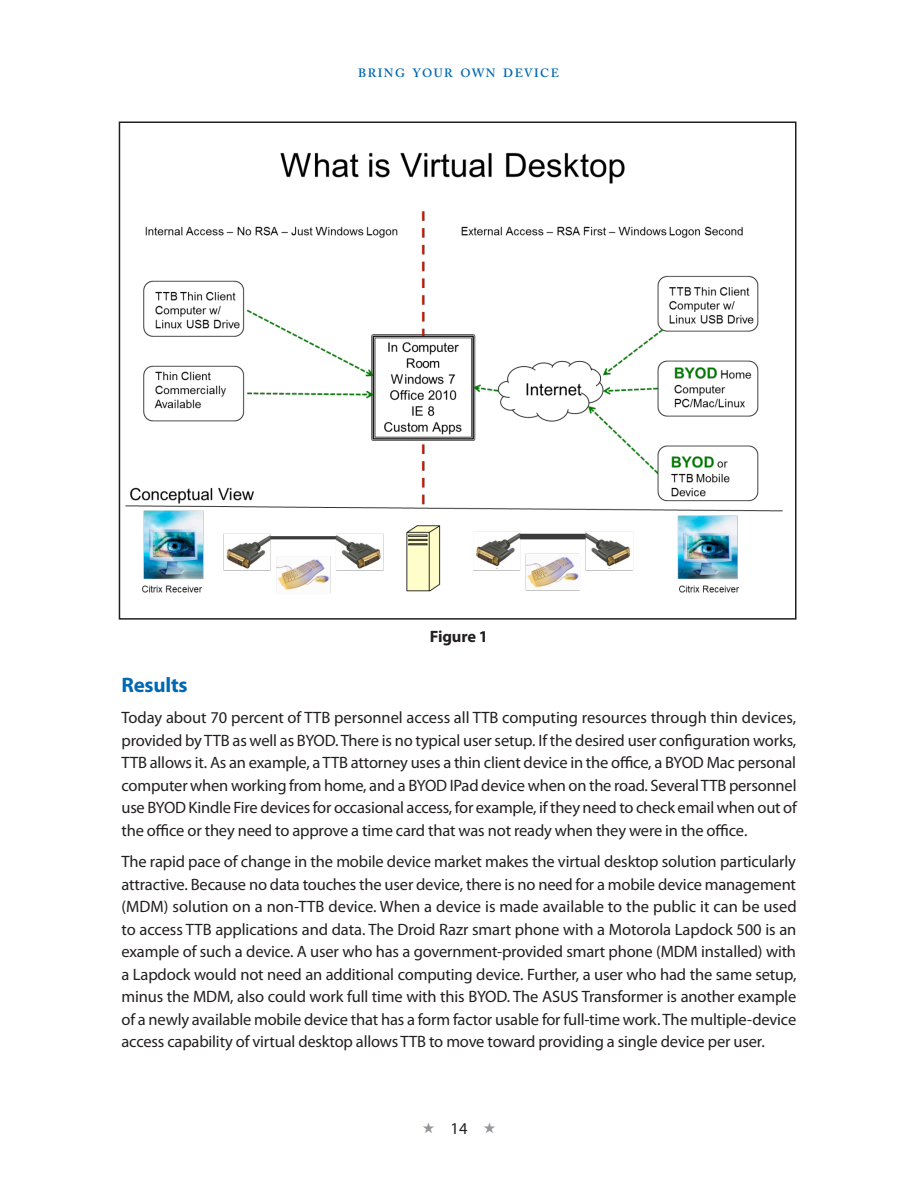
<style>
.page{position:relative;width:918px;height:1188px;background:#fff}
.page>*{position:absolute;margin:0;border:0;box-sizing:border-box;transform-origin:0 0}
.Head_Level_2{font:700 21px "Myriad Pro";letter-spacing:-.01em;color:#0168b3}
.Text{font:16.5px/22.5px "Myriad Pro";letter-spacing:-.01em;color:#231f20;text-align:justify}
.Box_Head_1{font:700 16.5px "Myriad Pro";letter-spacing:-.01em;color:#231f20}
.t1{font:600 12px "Adobe Caslon Pro";letter-spacing:.12em;color:#0168b3}
.s1{color:#939598}
</style>
<div class="page">
<img style="left:125px;top:152px;width:657px;height:441px">
<div style="left:119px;top:122px;width:677px;height:498px;border:2px solid #231f20"></div>
<p class="t1" style="left:358px;top:65px;width:202px">BRING YOUR OWN DEVICE</p>
<p class="Box_Head_1" style="left:430px;top:626px;width:60px">Figure 1</p>
<p class="Head_Level_2" style="left:122px;top:671px;width:68px">Results</p>
<p class="Text" style="left:122px;top:706px;width:677px">Today about 70 percent of TTB personnel access all TTB computing resources through thin devices, provided by TTB as well as BYOD. There is no typical user setup. If the desired user configuration works, TTB allows it. As an example, a TTB attorney uses a thin client device in the office, a BYOD Mac personal computer when working from home, and a BYOD IPad device when on the road. Several TTB personnel use BYOD Kindle Fire devices for occasional access, for example, if they need to check email when out of the office or they need to approve a time card that was not ready when they were in the office.</p>
<p class="Text" style="left:122px;top:850px;width:677px">The rapid pace of change in the mobile device market makes the virtual desktop solution particularly attractive. Because no data touches the user device, there is no need for a mobile device management (MDM) solution on a non-TTB device. When a device is made available to the public it can be used to access TTB applications and data. The Droid Razr smart phone with a Motorola Lapdock 500 is an example of such a device. A user who has a government-provided smart phone (MDM installed) with a Lapdock would not need an additional computing device. Further, a user who had the same setup, minus the MDM, also could work full time with this BYOD. The ASUS Transformer is another example of a newly available mobile device that has a form factor usable for full-time work. The multiple-device access capability of virtual desktop allows TTB to move toward providing a single device per user.</p>
<p class="Text" style="left:422px;top:1117px;width:75px"><span class="s1">★</span>14<span class="s1">★</span></p>
</div>
